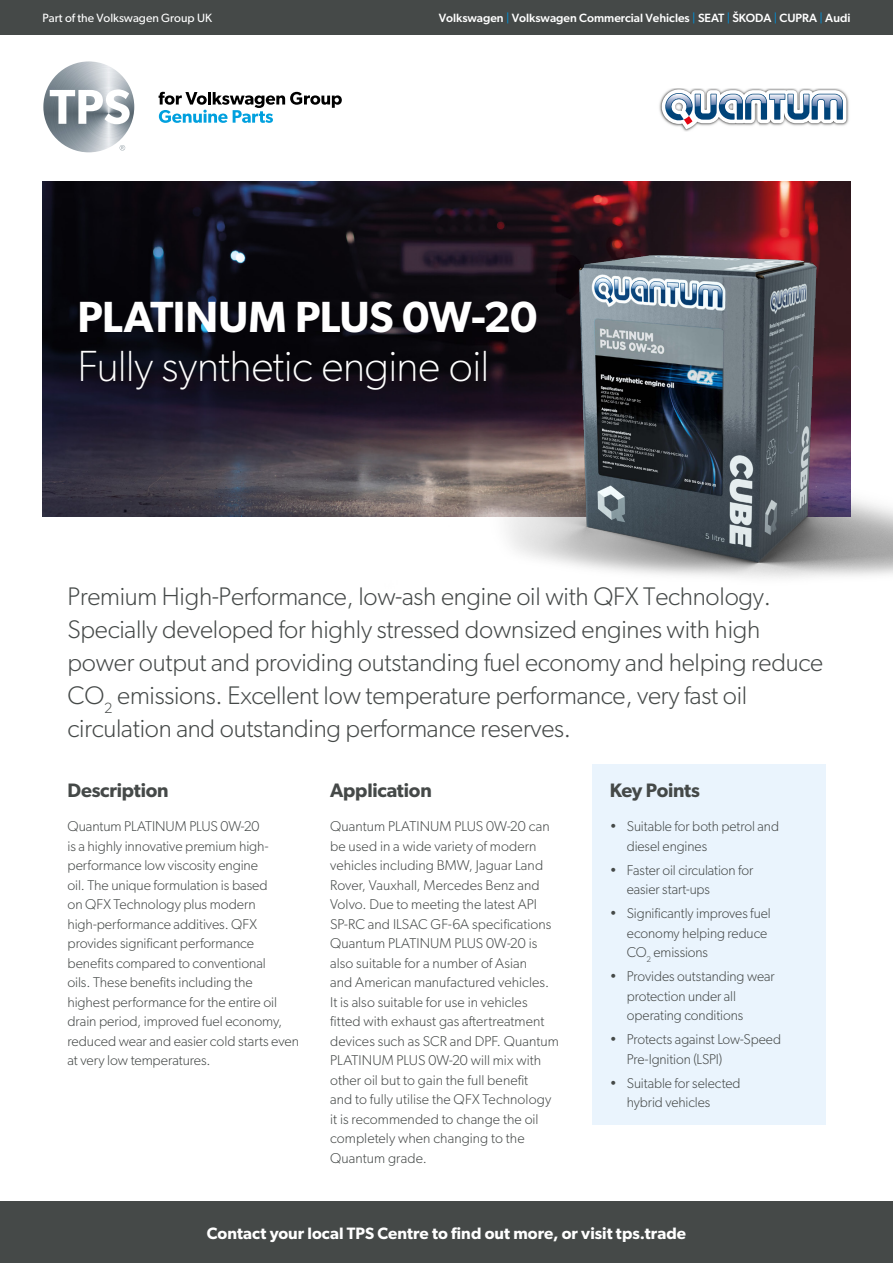
<style>
.page{position:relative;width:893px;height:1263px;background:#fff}
.page>*{position:absolute;margin:0;border:0;box-sizing:border-box;transform-origin:0 0}
.t1{font:100 43.65px "Gibson";letter-spacing:-.015em;color:#fff}
.t2{font:600 43.65px "Gibson";letter-spacing:-.015em;color:#fff}
.t3{font:300 25.5px/33px "Gibson";letter-spacing:-.01em;color:#454948}
.t4{font:600 19.5px "Gibson";letter-spacing:-.01em;color:#454948}
.t5{font:600 16.5px "Gibson";letter-spacing:.005em;color:#fff}
.t6{font:300 14.25px/19.5px "Gibson";color:#454948}
.t7{font:500 12px "Gibson";color:#fff}
.t8{font:12px "Gibson";color:#fff}
.s1{font-weight:400;color:#0090d7}
</style>
<div class="page">
<svg style="left:159px;top:92px;width:183px;height:31px"></svg>
<img style="left:43px;top:61px;width:91px;height:91px;border-radius:45px">
<svg style="left:50px;top:89px;width:80px;height:35px"></svg>
<svg style="left:120px;top:145px;width:5px;height:6px"></svg>
<img style="left:659px;top:94px;width:190px;height:37px">
<svg style="left:661px;top:89px;width:185px;height:40px"></svg>
<div style="left:0;top:0;width:893px;height:35px;background:#454948"></div>
<div style="left:0;top:1201px;width:893px;height:62px;background:#454948"></div>
<img style="left:43px;top:181px;width:807px;height:336px">
<img style="left:385px;top:211px;width:508px;height:367px">
<div style="left:593px;top:764px;width:233px;height:360px;background:#eaf4fd"></div>
<p class="t8" style="left:43px;top:11px;width:171px">Part of the Volkswagen Group UK</p>
<p class="t7" style="left:439px;top:11px;width:413px">Volkswagen <span class="s1">|</span> Volkswagen Commercial Vehicles <span class="s1">|</span> SEAT <span class="s1">|</span> ŠKODA <span class="s1">|</span> CUPRA <span class="s1">|</span> Audi</p>
<h1 class="t2" style="left:77px;top:291px;width:462px">PLATINUM PLUS 0W-20</h1>
<h1 class="t1" style="left:77px;top:340px;width:413px">Fully synthetic engine oil</h1>
<p class="t3" style="left:67px;top:579px;width:757px">Premium High-Performance, low-ash engine oil with QFX Technology.<br>Specially developed for highly stressed downsized engines with high power output and providing outstanding fuel economy and helping reduce CO<sub>2</sub> emissions. Excellent low temperature performance, very fast oil circulation and outstanding performance reserves.</p>
<h3 class="t4" style="left:68px;top:778px;width:103px">Description</h3>
<p class="t6" style="left:68px;top:816px;width:233px">Quantum PLATINUM PLUS 0W-20<br>is a highly innovative premium high&shy;performance low viscosity engine<br>oil. The unique formulation is based<br>on QFX Technology plus modern high-performance additives. QFX provides significant performance benefits compared to conventional<br>oils. These benefits including the<br>highest performance for the entire oil drain period, improved fuel economy, reduced wear and easier cold starts even at very low temperatures.</p>
<h3 class="t4" style="left:330px;top:778px;width:103px">Application</h3>
<p class="t6" style="left:330px;top:816px;width:230px">Quantum PLATINUM PLUS 0W-20 can be used in a wide variety of modern vehicles including BMW, Jaguar Land Rover, Vauxhall, Mercedes Benz and Volvo. Due to meeting the latest API SP-RC and ILSAC GF-6A specifications Quantum PLATINUM PLUS 0W-20 is also suitable for a number of Asian<br>and American manufactured vehicles.<br>It is also suitable for use in vehicles fitted with exhaust gas aftertreatment devices such as SCR and DPF. Quantum PLATINUM PLUS 0W-20 will mix with other oil but to gain the full benefit<br>and to fully utilise the QFX Technology it is recommended to change the oil completely when changing to the Quantum grade.</p>
<h3 class="t4" style="left:610px;top:778px;width:92px">Key Points</h3>
<p class="t6" style="left:627px;top:817px;width:154px;text-indent:-17px">• Suitable for both petrol and diesel engines</p>
<p class="t6" style="left:627px;top:860px;width:128px;text-indent:-17px">• Faster oil circulation for easier start-ups</p>
<p class="t6" style="left:627px;top:904px;width:146px;text-indent:-17px">• Significantly improves fuel economy helping reduce<br>CO<sub>2</sub> emissions</p>
<p class="t6" style="left:627px;top:967px;width:149px;text-indent:-17px">• Provides outstanding wear protection under all operating conditions</p>
<p class="t6" style="left:627px;top:1030px;width:156px;text-indent:-17px">• Protects against Low-Speed<br>Pre-Ignition (LSPI)</p>
<p class="t6" style="left:627px;top:1073px;width:115px;text-indent:-17px">• Suitable for selected hybrid vehicles</p>
<p class="t5" style="left:207px;top:1223px;width:481px">Contact your local TPS Centre to find out more, or visit tps.trade</p>
</div>
